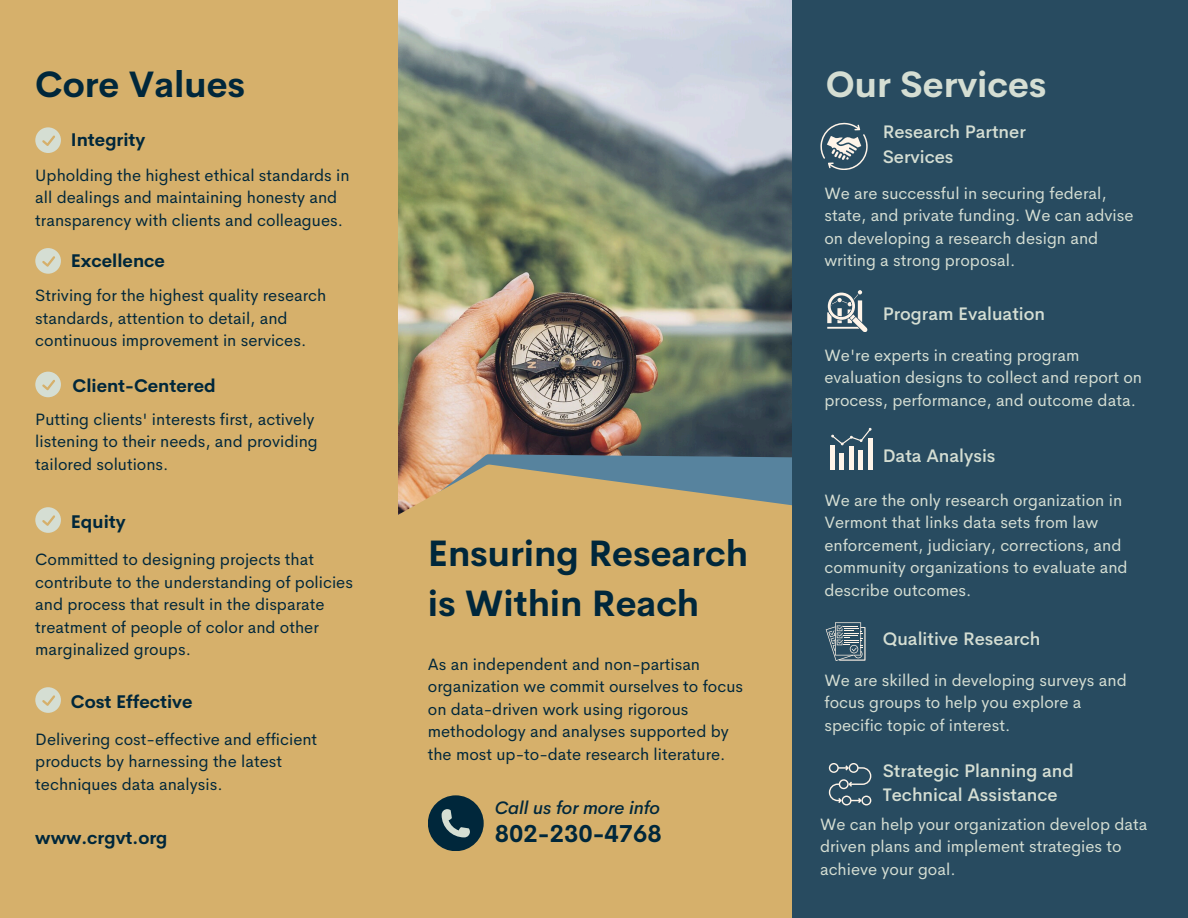
<style>
.page{position:relative;width:1188px;height:918px;background:#d6b06b}
.page>*{position:absolute;margin:0;border:0;box-sizing:border-box;transform-origin:0 0}
.t1{font:700 36px/49.5px "Cerebri Sans";color:#00273b}
.t2{font:700 36px "Cerebri Sans";color:#d5ded3}
.t3{font:700 24px "Cerebri Sans";color:#00273b}
.t4{font:500 18px/24.8px "Cerebri Sans";color:#d5ded3}
.t5{font:700 18px "Cerebri Sans";color:#00273b}
.t6{font:italic 500 18px "Cerebri Sans";color:#00273b}
.t7{font:16.5px/22.5px "Cerebri Sans";color:#00273b}
.t8{font:16.5px/22.5px "Cerebri Sans";color:#d5ded3}
</style>
<div class="page">
<img style="left:398px;top:0;width:394px;height:454px">
<svg style="left:398px;top:454px;width:394px;height:10px;background:#6e818d"></svg>
<svg style="left:398px;top:464px;width:394px;height:51px"></svg>
<div style="left:792px;top:0;width:396px;height:918px;background:#284b60"></div>
<div style="left:428px;top:795px;width:56px;height:56px;background:#00273b;border-radius:50%"></div>
<svg style="left:442px;top:809px;width:28px;height:28px"></svg>
<svg style="left:35px;top:127px;width:26px;height:26px"></svg>
<svg style="left:35px;top:248px;width:26px;height:26px"></svg>
<svg style="left:35px;top:372px;width:26px;height:25px"></svg>
<svg style="left:820px;top:122px;width:47px;height:48px"></svg>
<svg style="left:827px;top:290px;width:41px;height:42px"></svg>
<div style="left:858px;top:450px;width:5px;height:20px;background:#fff4e8"></div>
<div style="left:849px;top:447px;width:5px;height:23px;background:#fff4e8"></div>
<hr style="left:840px;top:453px;width:4px;height:17px;background:#fff4e8">
<div style="left:830px;top:446px;width:5px;height:24px;background:#fff4e8"></div>
<div style="left:868px;top:439px;width:5px;height:31px;background:#fff4e8"></div>
<svg style="left:831px;top:428px;width:41px;height:17px"></svg>
<svg style="left:826px;top:622px;width:39px;height:39px"></svg>
<svg style="left:829px;top:763px;width:42px;height:42px"></svg>
<svg style="left:35px;top:507px;width:26px;height:26px"></svg>
<svg style="left:35px;top:687px;width:26px;height:26px"></svg>
<p class="t1" style="left:35px;top:59px;width:211px">Core Values</p>
<h1 class="t5" style="left:71px;top:128px;width:76px">Integrity</h1>
<p class="t7" style="left:35px;top:164px;width:316px">Upholding the highest ethical standards in all dealings and maintaining honesty and transparency with clients and colleagues.</p>
<p class="t5" style="left:71px;top:249px;width:96px">Excellence</p>
<h3 class="t7" style="left:35px;top:284px;width:293px">Striving for the highest quality research standards, attention to detail, and continuous improvement in services.</h3>
<h3 class="t5" style="left:73px;top:374px;width:145px">Client-Centered</h3>
<p class="t7" style="left:35px;top:408px;width:284px">Putting clients' interests first, actively listening to their needs, and providing tailored solutions.</p>
<p class="t5" style="left:71px;top:510px;width:56px">Equity</p>
<h3 class="t7" style="left:35px;top:548px;width:319px">Committed to designing projects that contribute to the understanding of policies and process that result in the disparate treatment of people of color and other marginalized groups.</h3>
<h1 class="t5" style="left:71px;top:690px;width:123px">Cost Effective</h1>
<p class="t7" style="left:35px;top:728px;width:283px">Delivering cost-effective and efficient products by harnessing the latest techniques data analysis.</p>
<p class="t5" style="left:35px;top:826px;width:134px">www.crgvt.org</p>
<h3 class="t1" style="left:428px;top:529px;width:322px">Ensuring Research is Within Reach</h3>
<h3 class="t7" style="left:428px;top:652px;width:317px">As an independent and non-partisan organization we commit ourselves to focus on data-driven work using rigorous methodology and analyses supported by the most up-to-date research literature.</h3>
<p class="t6" style="left:495px;top:796px;width:167px">Call us for more info</p>
<p class="t3" style="left:495px;top:818px;width:168px">802-230-4768</p>
<p class="t2" style="left:826px;top:61px;width:222px">Our Services</p>
<p class="t4" style="left:883px;top:120px;width:145px">Research Partner<br>Services</p>
<h3 class="t8" style="left:824px;top:182px;width:311px">We are successful in securing federal, state, and private funding. We can advise on developing a research design and writing a strong proposal.</h3>
<p class="t4" style="left:883px;top:301px;width:164px">Program Evaluation</p>
<h1 class="t8" style="left:824px;top:344px;width:319px">We're experts in creating program evaluation designs to collect and report on process, performance, and outcome data.</h1>
<h3 class="t4" style="left:883px;top:443px;width:114px">Data Analysis</h3>
<p class="t8" style="left:824px;top:489px;width:305px">We are the only research organization in Vermont that links data sets from law enforcement, judiciary, corrections, and community organizations to evaluate and describe outcomes.</p>
<p class="t4" style="left:883px;top:627px;width:159px">Qualitive Research</p>
<h3 class="t8" style="left:824px;top:669px;width:304px">We are skilled in developing surveys and focus groups to help you explore a specific topic of interest.</h3>
<p class="t4" style="left:883px;top:758px;width:193px">Strategic Planning and<br>Technical Assistance</p>
<p class="t8" style="left:820px;top:813px;width:329px">We can help your organization develop data driven plans and implement strategies to achieve your goal.</p>
</div>
